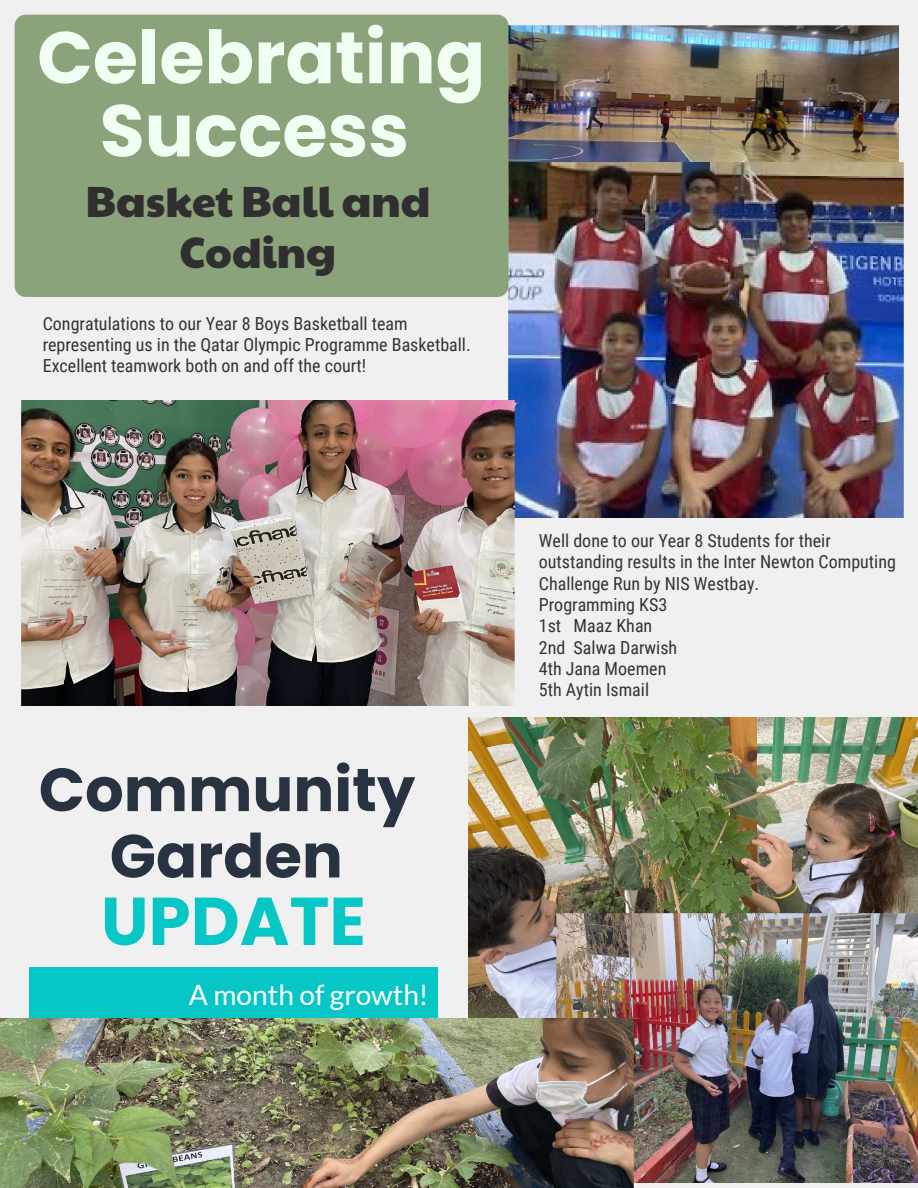
<style>
.page{position:relative;width:918px;height:1188px;background:#f0f0f0}
.page>*{position:absolute;margin:0;border:0;box-sizing:border-box;transform-origin:0 0}
.t1{font:700 73.2px/73.2px "Poppins";color:#f0fff1;text-align:center}
.t2{font:700 67.5px "Poppins";color:#07c6c6}
.t3{font:700 60.75px/66.3px "Poppins";color:#293241;text-align:center}
.t4{font:42.75px/50.7px "Paytone One";color:#2f2f2f;text-align:center}
.t5{font:28.2px "Lato";color:#fff}
.t6{font:18px/21.3px "Roboto Condensed";color:#333}
</style>
<div class="page">
<img style="left:508px;top:26px;width:390px;height:136px">
<img style="left:508px;top:162px;width:395px;height:356px">
<div style="left:15px;top:15px;width:493px;height:282px;background:#8ba37a"></div>
<img style="left:21px;top:400px;width:493px;height:305px">
<div style="left:29px;top:967px;width:409px;height:52px;background:#07c6c6"></div>
<img style="left:468px;top:718px;width:450px;height:300px">
<img style="left:557px;top:914px;width:361px;height:268px">
<img style="left:0;top:1018px;width:633px;height:170px">
<h1 class="t1" style="left:37px;top:21px;width:450px">Celebrating<br>Success</h1>
<h3 class="t4" style="left:86px;top:174px;width:346px">Basket Ball and<br>Coding</h3>
<p class="t6" style="left:43px;top:312px;width:430px">Congratulations to our Year 8 Boys Basketball team representing us in the Qatar Olympic Programme Basketball.<br>Excellent teamwork both on and off the court!</p>
<h3 class="t3" style="left:39px;top:757px;width:378px">Community<br>Garden</h3>
<h2 class="t2" style="left:101px;top:882px;width:266px">UPDATE</h2>
<h3 class="t5" style="left:189px;top:979px;width:241px">A month of growth!</h3>
<p class="t6" style="left:539px;top:529px;width:359px">Well done to our Year 8 Students for their outstanding results in the Inter Newton Computing<br>Challenge Run by NIS Westbay.<br>Programming KS3<br>1st Maaz Khan<br>2nd Salwa Darwish<br>4th Jana Moemen<br>5th Aytin Ismail</p>
</div>
